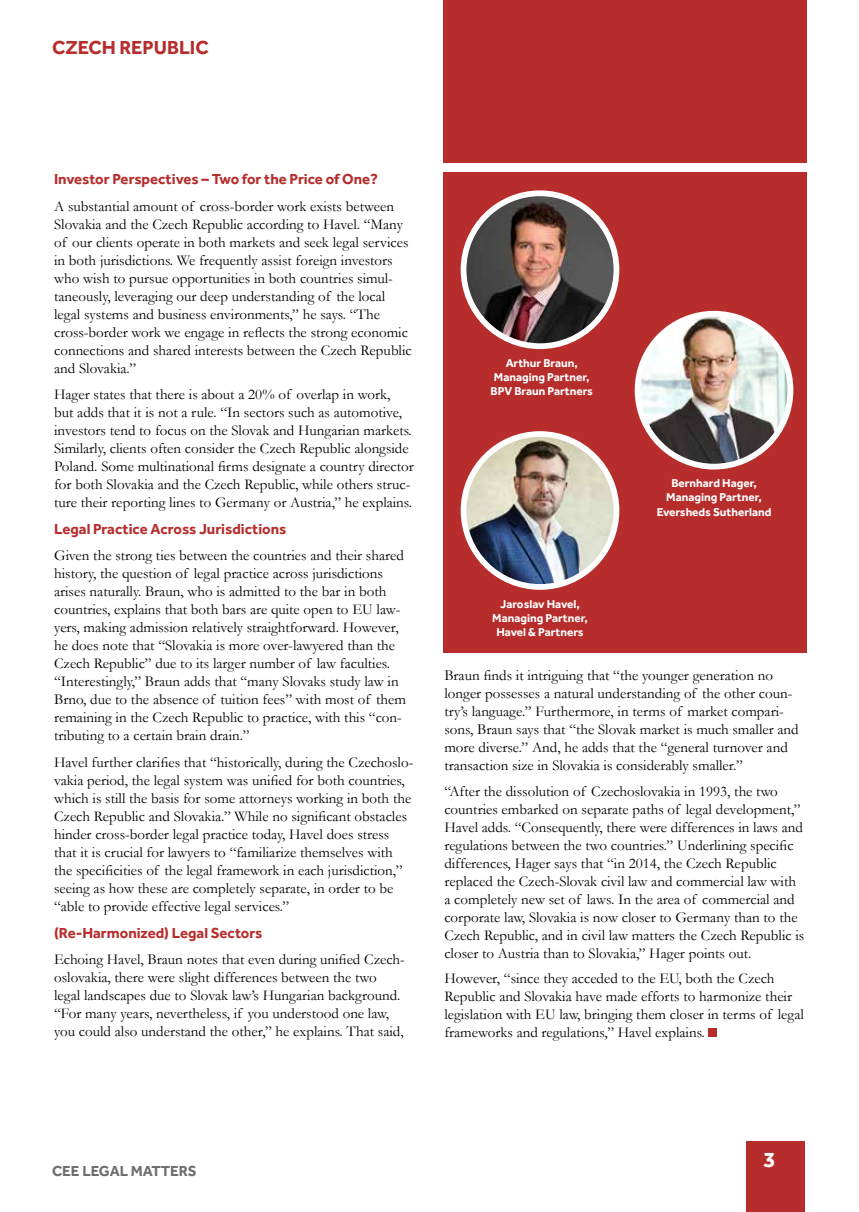
<style>
.page{position:relative;width:859px;height:1212px;background:#fff}
.page>*{position:absolute;margin:0;border:0;box-sizing:border-box;transform-origin:0 0}
.t1{font:700 22.5px "Effra";color:#fff}
.t2{font:700 19.5px "Effra";color:#b62d2c}
.t3{font:15px/18px "Garamond";color:#000}
.t4{font:700 15px "Effra";color:#b62d2c}
.t5{font:700 15px "Effra";color:#6d6e71}
.t6{font:700 11.85px/14.1px "Effra";color:#fff;text-align:center}
</style>
<div class="page">
<div style="left:746px;top:1142px;width:59px;height:70px;background:#b62d2c"></div>
<div style="left:709px;top:1028px;width:8px;height:9px;background:#b62d2c"></div>
<div style="left:443px;top:0;width:363px;height:162px;background:#b62d2c"></div>
<div style="left:443px;top:172px;width:363px;height:481px;background:#b62d2c"></div>
<img style="left:465px;top:194px;width:151px;height:152px">
<div style="left:461px;top:190px;width:158px;height:159px;border:6px solid #fff;border-radius:50%"></div>
<img style="left:638px;top:314px;width:152px;height:153px;border-radius:76px">
<div style="left:635px;top:311px;width:158px;height:158px;border:6px solid #fff;border-radius:50%"></div>
<img style="left:464px;top:434px;width:152px;height:153px;border-radius:76px">
<div style="left:461px;top:431px;width:158px;height:159px;border:6px solid #fff;border-radius:50%"></div>
<h2 class="t2" style="left:52px;top:36px;width:158px">CZECH REPUBLIC</h2>
<p class="t4" style="left:54px;top:170px;width:326px">Investor Perspectives – Two for the Price of One?</p>
<p class="t3" style="left:54px;top:197px;width:359px">A substantial amount of cross-border work exists between Slovakia and the Czech Republic according to Havel. “Many of our clients operate in both markets and seek legal services in both jurisdictions. We frequently assist foreign investors who wish to pursue opportunities in both countries simul&shy;taneously, leveraging our deep understanding of the local legal systems and business environments,” he says. “The cross-border work we engage in reflects the strong economic connections and shared interests between the Czech Republic and Slovakia.”</p>
<p class="t3" style="left:54px;top:385px;width:361px">Hager states that there is about a 20% of overlap in work,<br>but adds that it is not a rule. “In sectors such as automotive, investors tend to focus on the Slovak and Hungarian markets.<br>Similarly, clients often consider the Czech Republic alongside Poland. Some multinational firms designate a country director for both Slovakia and the Czech Republic, while others struc&shy;ture their reporting lines to Germany or Austria,” he explains.</p>
<p class="t4" style="left:54px;top:520px;width:234px">Legal Practice Across Jurisdictions</p>
<p class="t3" style="left:54px;top:546px;width:353px">Given the strong ties between the countries and their shared history, the question of legal practice across jurisdictions arises naturally. Braun, who is admitted to the bar in both countries, explains that both bars are quite open to EU law&shy;yers, making admission relatively straightforward. However, he does note that “Slovakia is more over-lawyered than the Czech Republic” due to its larger number of law faculties. “Interestingly,” Braun adds that “many Slovaks study law in Brno, due to the absence of tuition fees” with most of them remaining in the Czech Republic to practice, with this “con&shy;tributing to a certain brain drain.”</p>
<p class="t3" style="left:54px;top:753px;width:361px">Havel further clarifies that “historically, during the Czechoslo&shy;vakia period, the legal system was unified for both countries, which is still the basis for some attorneys working in both the Czech Republic and Slovakia.” While no significant obstacles hinder cross-border legal practice today, Havel does stress that it is crucial for lawyers to “familiarize themselves with the specificities of the legal framework in each jurisdiction,” seeing as how these are completely separate, in order to be “able to provide effective legal services.”</p>
<p class="t4" style="left:54px;top:923px;width:210px">(Re-Harmonized) Legal Sectors</p>
<p class="t3" style="left:54px;top:950px;width:352px">Echoing Havel, Braun notes that even during unified Czech&shy;oslovakia, there were slight differences between the two legal landscapes due to Slovak law’s Hungarian background. “For many years, nevertheless, if you understood one law, you could also understand the other,” he explains. That said,</p>
<p class="t6" style="left:490px;top:356px;width:104px">Arthur Braun,<br>Managing Partner,<br>BPV Braun Partners</p>
<p class="t6" style="left:492px;top:596px;width:97px">Jaroslav Havel,<br>Managing Partner,<br>Havel &amp; Partners</p>
<p class="t6" style="left:657px;top:476px;width:116px">Bernhard Hager,<br>Managing Partner,<br>Eversheds Sutherland</p>
<p class="t3" style="left:444px;top:666px;width:356px">Braun finds it intriguing that “the younger generation no longer possesses a natural understanding of the other coun&shy;try’s language.” Furthermore, in terms of market compari&shy;sons, Braun says that “the Slovak market is much smaller and more diverse.” And, he adds that the “general turnover and transaction size in Slovakia is considerably smaller.”</p>
<p class="t3" style="left:444px;top:782px;width:361px">“After the dissolution of Czechoslovakia in 1993, the two countries embarked on separate paths of legal development,” Havel adds. “Consequently, there were differences in laws and regulations between the two countries.” Underlining specific differences, Hager says that “in 2014, the Czech Republic replaced the Czech-Slovak civil law and commercial law with a completely new set of laws. In the area of commercial and corporate law, Slovakia is now closer to Germany than to the Czech Republic, and in civil law matters the Czech Republic is closer to Austria than to Slovakia,” Hager points out.</p>
<p class="t3" style="left:444px;top:969px;width:361px">However, “since they acceded to the EU, both the Czech Republic and Slovakia have made efforts to harmonize their legislation with EU law, bringing them closer in terms of legal frameworks and regulations,” Havel explains.</p>
<p class="t5" style="left:52px;top:1161px;width:146px">CEE LEGAL MATTERS</p>
<h1 class="t1" style="left:763px;top:1145px;width:14px">3</h1>
</div>
